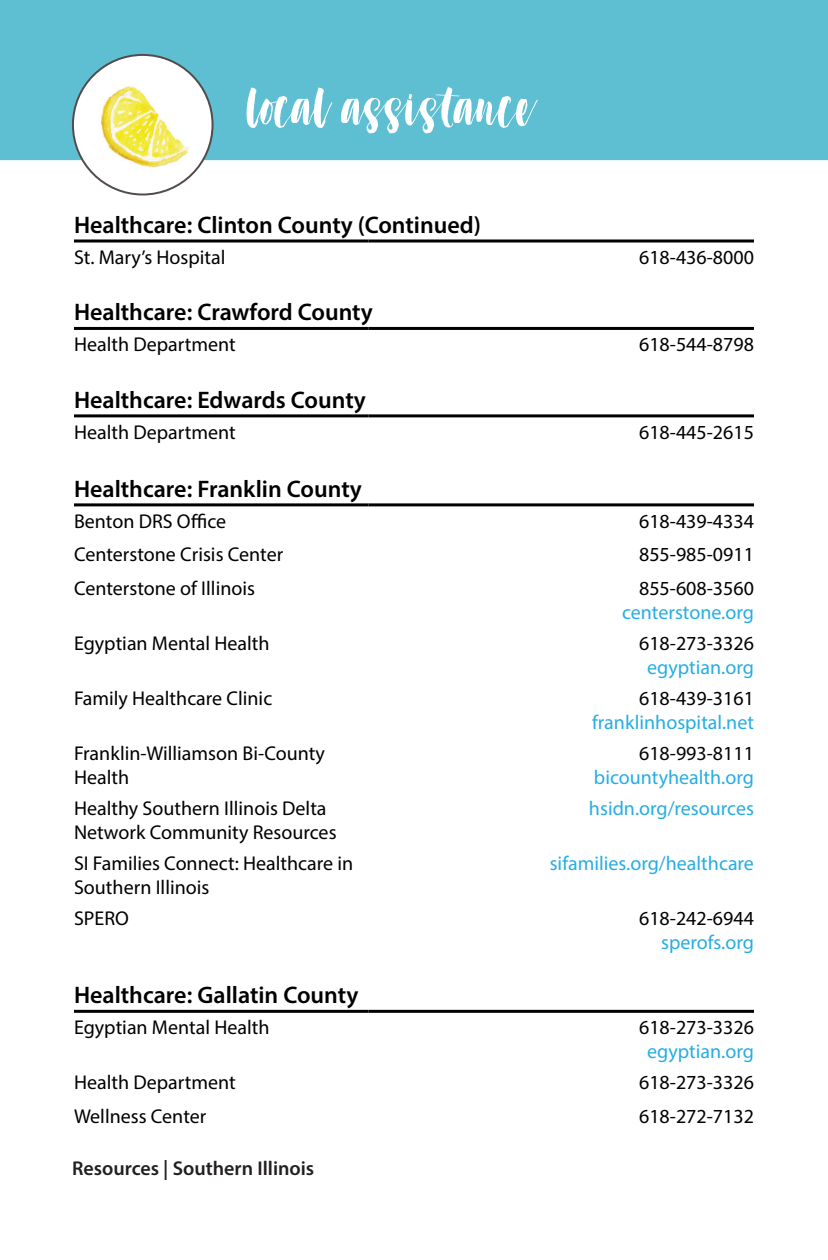
<style>
.page{position:relative;width:828px;height:1260px;background:#fff}
.page>*{position:absolute;margin:0;border:0;box-sizing:border-box;transform-origin:0 0}
.t1{font:60px "Dont Click Me DEMO";color:#fff}
.t2{font:600 24px "Myriad Pro";color:#000}
.t3{font:20px/24px "Myriad Pro";color:#000}
.t4{font:20px/24px "Myriad Pro";color:#27ade3;text-align:right}
.t5{font:600 20px "Myriad Pro";color:#231f20}
.s1{color:#040503}
</style>
<div class="page">
<hr style="left:74px;top:240px;width:295px;height:2px;background:#000">
<hr style="left:369px;top:240px;width:385px;height:2px;background:#000">
<hr style="left:74px;top:327px;width:295px;height:3px;background:#000">
<hr style="left:369px;top:327px;width:385px;height:3px;background:#000">
<hr style="left:74px;top:414px;width:295px;height:3px;background:#000">
<hr style="left:369px;top:414px;width:385px;height:3px;background:#000">
<hr style="left:74px;top:503px;width:295px;height:3px;background:#000">
<hr style="left:369px;top:503px;width:385px;height:3px;background:#000">
<hr style="left:74px;top:1010px;width:295px;height:3px;background:#000">
<hr style="left:369px;top:1010px;width:385px;height:3px;background:#000">
<div style="left:1px;top:1px;width:826px;height:158px;background:#5fbfd2"></div>
<div style="left:0;top:0;width:828px;height:160px;border:2px solid #5fbfd2"></div>
<div style="left:73px;top:55px;width:140px;height:140px;background:#fff;border-radius:50%"></div>
<img style="left:101px;top:86px;width:88px;height:82px">
<svg style="left:827px;top:0;width:1px;height:160px"></svg>
<p class="t1" style="left:246px;top:84px;width:288px">local assistance</p>
<p class="t2" style="left:74px;top:210px;width:409px">Healthcare: Clinton County (Continued)</p>
<p class="t3" style="left:74px;top:245px;width:153px">St. Mary’s Hospital</p>
<p class="t3" style="left:639px;top:245px;width:116px">618-436-8000</p>
<p class="t2" style="left:74px;top:297px;width:300px">Healthcare: Crawford County</p>
<p class="t3" style="left:74px;top:332px;width:163px">Health Department</p>
<p class="t3" style="left:639px;top:332px;width:116px">618-544-8798</p>
<p class="t2" style="left:74px;top:385px;width:293px">Healthcare: Edwards County</p>
<p class="t3" style="left:74px;top:420px;width:163px">Health Department</p>
<p class="t3" style="left:639px;top:420px;width:116px">618-445-2615</p>
<p class="t2" style="left:74px;top:474px;width:289px">Healthcare: Franklin County</p>
<p class="t3" style="left:74px;top:509px;width:154px">Benton DRS Office</p>
<p class="t3" style="left:639px;top:509px;width:116px">618-439-4334</p>
<p class="t3" style="left:74px;top:542px;width:211px">Centerstone Crisis Center</p>
<p class="t3" style="left:639px;top:542px;width:116px">855-985-0911</p>
<p class="t3" style="left:74px;top:576px;width:183px">Centerstone of Illinois</p>
<p class="t3" style="left:639px;top:576px;width:116px">855-608-3560</p>
<p class="t4" style="left:622px;top:600px;width:133px">centerstone.org</p>
<p class="t3" style="left:74px;top:631px;width:197px">Egyptian Mental Health</p>
<p class="t3" style="left:639px;top:631px;width:116px">618-273-3326</p>
<p class="t4" style="left:647px;top:655px;width:108px">egyptian.org</p>
<p class="t3" style="left:74px;top:686px;width:200px">Family Healthcare Clinic</p>
<p class="t3" style="left:639px;top:686px;width:116px">618-439-3161</p>
<p class="t4" style="left:592px;top:710px;width:163px">franklinhospital.net</p>
<p class="t3" style="left:74px;top:741px;width:253px">Franklin-Williamson Bi-County<br>Health</p>
<p class="t4" style="left:594px;top:741px;width:162px"><span class="s1">618-993-8111 </span>bicountyhealth.org</p>
<p class="t3" style="left:74px;top:796px;width:264px">Healthy Southern Illinois Delta<br>Network Community Resources</p>
<p class="t4" style="left:589px;top:796px;width:167px">hsidn.org/resources</p>
<p class="t3" style="left:74px;top:851px;width:281px">SI Families Connect: Healthcare in<br>Southern Illinois</p>
<p class="t4" style="left:550px;top:851px;width:206px">sifamilies.org/healthcare</p>
<p class="t3" style="left:74px;top:906px;width:56px">SPERO</p>
<p class="t3" style="left:639px;top:906px;width:116px">618-242-6944</p>
<p class="t4" style="left:661px;top:930px;width:94px">sperofs.org</p>
<p class="t2" style="left:74px;top:980px;width:286px">Healthcare: Gallatin County</p>
<p class="t3" style="left:74px;top:1015px;width:197px">Egyptian Mental Health</p>
<p class="t3" style="left:639px;top:1015px;width:116px">618-273-3326</p>
<p class="t4" style="left:647px;top:1039px;width:108px">egyptian.org</p>
<p class="t3" style="left:74px;top:1070px;width:163px">Health Department</p>
<p class="t3" style="left:639px;top:1070px;width:116px">618-273-3326</p>
<p class="t3" style="left:74px;top:1104px;width:134px">Wellness Center</p>
<p class="t3" style="left:639px;top:1104px;width:116px">618-272-7132</p>
<p class="t5" style="left:72px;top:1156px;width:244px">Resources | Southern Illinois</p>
</div>
